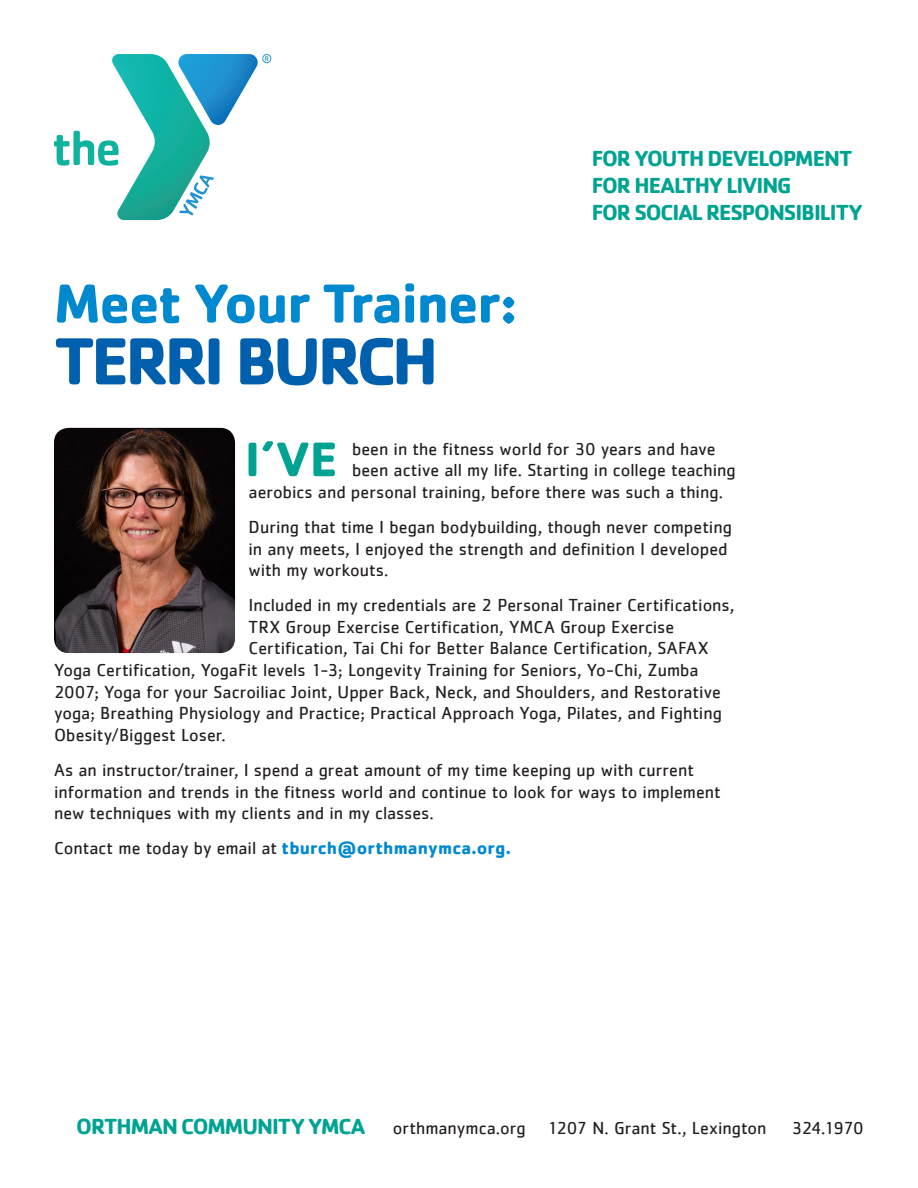
<style>
.page{position:relative;width:918px;height:1188px;background:#fff}
.page>*{position:absolute;margin:0;border:0;box-sizing:border-box;transform-origin:0 0}
.t1{font:700 69px "Cachet";letter-spacing:-.06em;color:#0160ae}
.t2{font:700 57px "Cachet";letter-spacing:-.03em;color:#0089cf}
.t3{font:700 50.4px "Cachet";color:#00a391}
.t4{font:700 22.5px/27px "Cachet";letter-spacing:-.05em;color:#00a391}
.t5{font:18px/21.6px "Cachet";color:#231f20}
.s1{font-weight:700;color:#0089cf}
.s2{font-weight:700;font-size:22.5px;color:#00a391}
</style>
<div class="page">
<svg style="left:54px;top:54px;width:217px;height:166px"></svg>
<img style="left:54px;top:428px;width:181px;height:225px">
<p class="t2" style="left:54px;top:267px;width:465px">Meet Your Trainer:</p>
<p class="t1" style="left:54px;top:317px;width:386px">TERRI BURCH</p>
<p class="t4" style="left:592px;top:144px;width:272px">FOR YOUTH DEVELOPMENT<br>FOR HEALTHY LIVING<br>FOR SOCIAL RESPONSIBILITY</p>
<p class="t3" style="left:245px;top:427px;width:94px">I’VE</p>
<p class="t5" style="left:352px;top:437px;width:365px">been in the fitness world for 30 years and have</p>
<p class="t5" style="left:352px;top:459px;width:385px">been active all my life. Starting in college teaching</p>
<p class="t5" style="left:249px;top:481px;width:476px">aerobics and personal training, before there was such a thing.</p>
<p class="t5" style="left:249px;top:516px;width:485px">During that time I began bodybuilding, though never competing in any meets, I enjoyed the strength and definition I developed with my workouts.</p>
<p class="t5" style="left:249px;top:594px;width:487px">Included in my credentials are 2 Personal Trainer Certifications,</p>
<p class="t5" style="left:249px;top:616px;width:427px">TRX Group Exercise Certification, YMCA Group Exercise</p>
<p class="t5" style="left:249px;top:637px;width:462px">Certification, Tai Chi for Better Balance Certification, SAFAX</p>
<p class="t5" style="left:54px;top:659px;width:646px">Yoga Certification, YogaFit levels 1-3; Longevity Training for Seniors, Yo-Chi, Zumba</p>
<p class="t5" style="left:54px;top:680px;width:668px">2007; Yoga for your Sacroiliac Joint, Upper Back, Neck, and Shoulders, and Restorative</p>
<p class="t5" style="left:54px;top:702px;width:670px">yoga; Breathing Physiology and Practice; Practical Approach Yoga, Pilates, and Fighting</p>
<p class="t5" style="left:54px;top:724px;width:173px">Obesity/Biggest Loser.</p>
<p class="t5" style="left:54px;top:759px;width:668px">As an instructor/trainer, I spend a great amount of my time keeping up with current information and trends in the fitness world and continue to look for ways to implement new techniques with my clients and in my classes.</p>
<p class="t5" style="left:54px;top:837px;width:459px">Contact me today by email at <span class="s1">tburch@orthmanymca.org.</span></p>
<p class="t5" style="left:76px;top:1117px;width:692px"><span class="s2">ORTHMAN COMMUNITY YMCA</span> orthmanymca.org 1207 N. Grant St., Lexington</p>
<p class="t5" style="left:792px;top:1117px;width:74px">324.1970</p>
</div>
